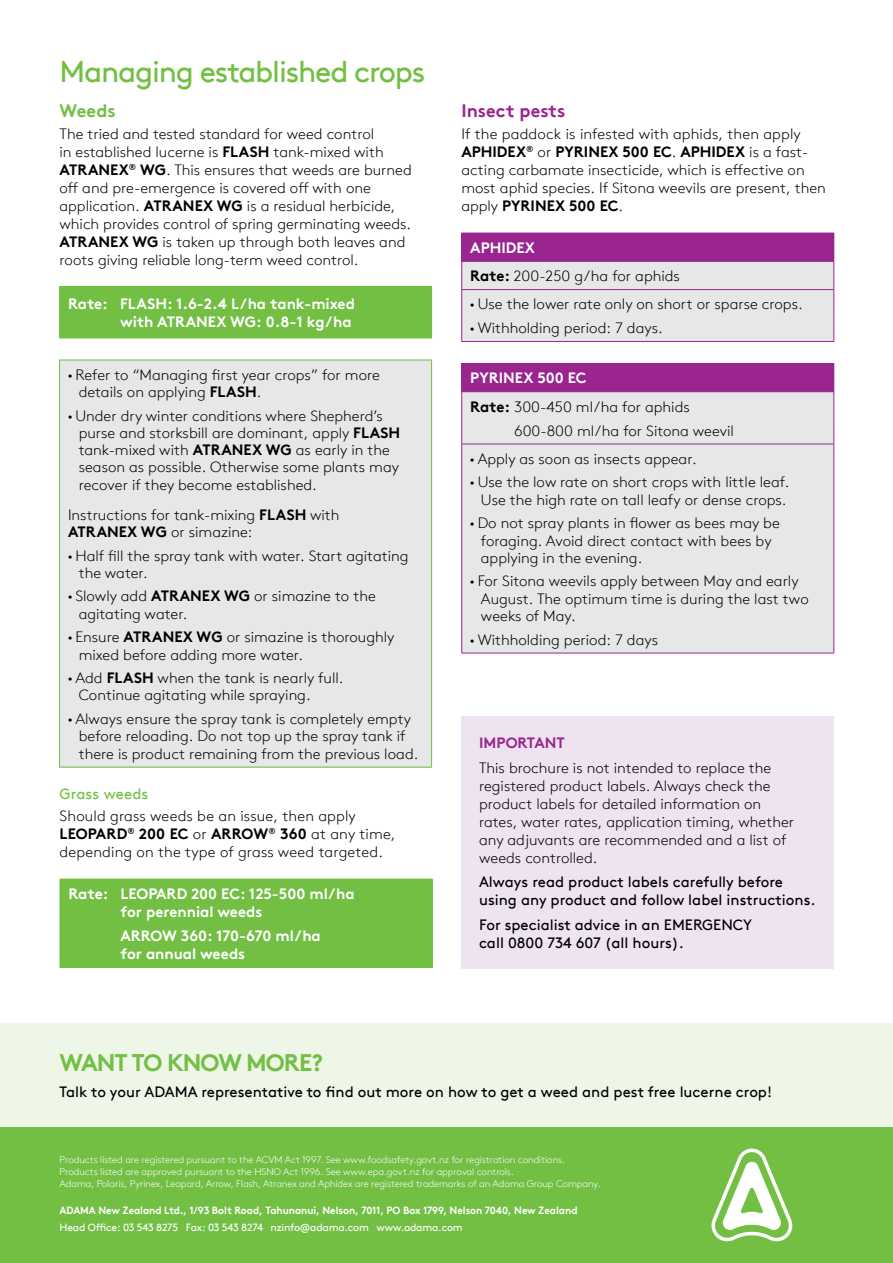
<style>
.page{position:relative;width:893px;height:1263px;background:#fff}
.page>*{position:absolute;margin:0;border:0;box-sizing:border-box;transform-origin:0 0}
.t1{font:30px "Brown Pro TT";letter-spacing:-.04em;color:#72bf44}
.t2{font:700 24px "Brown Pro TT";letter-spacing:-.04em;color:#72bf44}
.t3{font:700 18px "Brown Pro TT";color:#9a258f}
.t4{font:700 18px "Brown Pro TT";letter-spacing:.005em;color:#72bf44}
.t5{font:300 15px/18px "Brown Pro TT";color:#000}
.t6{font:15px/18px "Brown Pro TT";color:#000}
.t7{font:700 15px/18px "Brown Pro TT";color:#fff}
.t8{font:15px "Brown Pro TT";letter-spacing:.01em;color:#72bf44}
.t9{font:700 15px "Brown Pro TT";color:#9a258f}
.t10{font:700 10.5px "Brown Pro TT";letter-spacing:-.005em;color:#fff;scale:.96 1}
.t11{font:10.5px "Brown Pro TT";letter-spacing:-.02em;color:#fff}
.t12{font:300 9.75px/12px "Brown Pro TT";letter-spacing:-.01em;color:#fff}
.s1{font-weight:700}
.s2{font-family:"Myriad Pro";font-weight:400}
.s3{font-weight:700;color:#fff}
</style>
<div class="page">
<div style="left:0;top:1127px;width:893px;height:136px;background:#72bf44"></div>
<div style="left:0;top:1024px;width:893px;height:103px;background:#eef6e8"></div>
<div style="left:60px;top:287px;width:372px;height:51px;background:#72bf44"></div>
<hr style="left:59px;top:287px;width:1px;height:51px;background:#72bf44">
<hr style="left:59px;top:338px;width:373px;height:1px;background:#72bf44">
<div style="left:60px;top:360px;width:372px;height:407px;background:#e6e7e8"></div>
<hr style="left:59px;top:360px;width:1px;height:407px;background:#72bf44">
<hr style="left:59px;top:360px;width:373px;height:1px;background:#72bf44">
<hr style="left:431px;top:360px;width:1px;height:407px;background:#72bf44">
<hr style="left:59px;top:767px;width:373px;height:1px;background:#72bf44">
<div style="left:60px;top:879px;width:372px;height:88px;background:#72bf44"></div>
<hr style="left:432px;top:879px;width:1px;height:88px;background:#72bf44">
<hr style="left:60px;top:967px;width:372px;height:1px;background:#72bf44">
<svg style="left:461px;top:233px;width:373px;height:108px"></svg>
<hr style="left:461px;top:289px;width:373px;height:1px;background:#9a258f">
<hr style="left:461px;top:290px;width:1px;height:51px;background:#9a258f">
<hr style="left:833px;top:290px;width:1px;height:51px;background:#9a258f">
<hr style="left:461px;top:341px;width:373px;height:1px;background:#9a258f">
<div style="left:462px;top:363px;width:372px;height:29px;background:#9a258f"></div>
<div style="left:462px;top:392px;width:371px;height:261px;background:#e6e7e8"></div>
<hr style="left:461px;top:363px;width:373px;height:1px;background:#9a258f">
<svg style="left:461px;top:364px;width:1px;height:27px"></svg>
<hr style="left:461px;top:391px;width:373px;height:1px;background:#9a258f">
<hr style="left:461px;top:392px;width:1px;height:52px;background:#9a258f">
<hr style="left:833px;top:392px;width:1px;height:52px;background:#9a258f">
<hr style="left:461px;top:444px;width:373px;height:1px;background:#9a258f">
<hr style="left:461px;top:444px;width:1px;height:209px;background:#9a258f">
<hr style="left:833px;top:444px;width:1px;height:209px;background:#9a258f">
<hr style="left:461px;top:653px;width:373px;height:1px;background:#9a258f">
<svg style="left:711px;top:1148px;width:82px;height:93px"></svg>
<div style="left:461px;top:716px;width:372px;height:253px;background:#eee3f0"></div>
<h1 class="t1" style="left:60px;top:49px;width:367px">Managing established crops</h1>
<p class="t4" style="left:60px;top:96px;width:58px">Weeds</p>
<p class="t5" style="left:60px;top:124px;width:354px">The tried and tested standard for weed control<br>in established lucerne is <span class="s1">FLASH</span> tank-mixed with <span class="s1">ATRANEX</span><sup>®</sup> <span class="s1">WG</span>. This ensures that weeds are burned off and pre-emergence is covered off with one application. <span class="s1">ATRANEX WG</span> is a residual herbicide, which provides control of spring germinating weeds.<br><span class="s1">ATRANEX WG</span> is taken up through both leaves and roots giving reliable long-term weed control.</p>
<p class="t7" style="left:68px;top:293px;width:288px;text-align:right">Rate: FLASH: 1.6-2.4 L/ha tank-mixed with ATRANEX WG: 0.8-1 kg/ha</p>
<p class="t5" style="left:79px;top:365px;width:303px;line-height:17.2px;text-indent:-11px"><span class="s2">•</span> Refer to “Managing first year crops” for more details on applying <span class="s1">FLASH</span>.</p>
<p class="t5" style="left:79px;top:406px;width:323px;line-height:17.2px;text-indent:-11px"><span class="s2">•</span> Under dry winter conditions where Shepherd’s purse and storksbill are dominant, apply <span class="s1">FLASH </span>tank-mixed with <span class="s1">ATRANEX WG</span> as early in the season as possible. Otherwise some plants may recover if they become established.</p>
<p class="t5" style="left:68px;top:505px;width:273px;line-height:17.2px">Instructions for tank-mixing <span class="s1">FLASH</span> with<br><span class="s1">ATRANEX WG</span> or simazine:</p>
<p class="t5" style="left:79px;top:546px;width:331px;line-height:17.2px;text-indent:-11px"><span class="s2">•</span> Half fill the spray tank with water. Start agitating the water.</p>
<p class="t5" style="left:79px;top:586px;width:299px;line-height:17.2px;text-indent:-11px"><span class="s2">•</span> Slowly add <span class="s1">ATRANEX WG</span> or simazine to the agitating water.</p>
<p class="t5" style="left:79px;top:627px;width:317px;line-height:17.2px;text-indent:-11px"><span class="s2">•</span> Ensure <span class="s1">ATRANEX WG</span> or simazine is thoroughly mixed before adding more water.</p>
<p class="t5" style="left:79px;top:668px;width:266px;line-height:17.2px;text-indent:-11px"><span class="s2">•</span> Add <span class="s1">FLASH</span> when the tank is nearly full.<br>Continue agitating while spraying.</p>
<p class="t5" style="left:79px;top:709px;width:341px;line-height:17.2px;text-indent:-11px"><span class="s2">•</span> Always ensure the spray tank is completely empty before reloading. Do not top up the spray tank if there is product remaining from the previous load.</p>
<p class="t8" style="left:60px;top:782px;width:90px">Grass weeds</p>
<p class="t5" style="left:60px;top:806px;width:337px">Should grass weeds be an issue, then apply<br><span class="s1">LEOPARD</span><sup>®</sup> <span class="s1">200 EC</span> or <span class="s1">ARROW</span><sup>®</sup> <span class="s1">360</span> at any time, depending on the type of grass weed targeted.</p>
<p class="t7" style="left:120px;top:883px;width:236px;text-indent:-52px">Rate: LEOPARD 200 EC: 125-500 ml/ha for perennial weeds</p>
<p class="t7" style="left:120px;top:925px;width:202px">ARROW 360: 170-670 ml/ha for annual weeds</p>
<p class="t3" style="left:461px;top:96px;width:106px">Insect pests</p>
<p class="t5" style="left:461px;top:124px;width:366px">If the paddock is infested with aphids, then apply <span class="s1">APHIDEX</span><sup>®</sup> or <span class="s1">PYRINEX 500 EC</span>. <span class="s1">APHIDEX</span> is a fast&shy;acting carbamate insecticide, which is effective on most aphid species. If Sitona weevils are present, then apply <span class="s1">PYRINEX 500 EC</span>.</p>
<p class="t5" style="left:470px;top:232px;width:211px;line-height:28.2px"><span class="s3">APHIDEX<br></span><span class="s1">Rate:</span> 200-250 g/ha for aphids</p>
<p class="t5" style="left:470px;top:294px;width:334px"><span class="s2">•</span> Use the lower rate only on short or sparse crops.</p>
<p class="t5" style="left:470px;top:318px;width:194px"><span class="s2">•</span> Withholding period: 7 days.</p>
<p class="t5" style="left:470px;top:363px;width:221px;line-height:28.2px"><span class="s3">PYRINEX 500 EC<br></span><span class="s1">Rate:</span> 300-450 ml/ha for aphids</p>
<p class="t5" style="left:514px;top:420px;width:221px">600-800 ml/ha for Sitona weevil</p>
<p class="t5" style="left:470px;top:448px;width:228px"><span class="s2">•</span> Apply as soon as insects appear.</p>
<p class="t5" style="left:470px;top:472px;width:320px;line-height:17.2px;text-align:center"><span class="s2">•</span> Use the low rate on short crops with little leaf.<br>Use the high rate on tall leafy or dense crops.</p>
<p class="t5" style="left:481px;top:513px;width:300px;line-height:17.2px;text-indent:-11px"><span class="s2">•</span> Do not spray plants in flower as bees may be foraging. Avoid direct contact with bees by applying in the evening.</p>
<p class="t5" style="left:481px;top:571px;width:329px;line-height:17.2px;text-indent:-11px"><span class="s2">•</span> For Sitona weevils apply between May and early<br>August. The optimum time is during the last two weeks of May.</p>
<p class="t5" style="left:470px;top:629px;width:189px"><span class="s2">•</span> Withholding period: 7 days</p>
<p class="t9" style="left:479px;top:731px;width:87px">IMPORTANT</p>
<p class="t5" style="left:479px;top:758px;width:317px">This brochure is not intended to replace the registered product labels. Always check the product labels for detailed information on rates, water rates, application timing, whether any adjuvants are recommended and a list of weeds controlled.</p>
<p class="t6" style="left:479px;top:872px;width:338px">Always read product labels carefully before using any product and follow label instructions.</p>
<p class="t6" style="left:479px;top:914px;width:274px">For specialist advice in an EMERGENCY call 0800 734 607 (all hours).</p>
<h2 class="t2" style="left:60px;top:1043px;width:265px">WANT TO KNOW MORE?</h2>
<p class="t6" style="left:60px;top:1082px;width:714px">Talk to your ADAMA representative to find out more on how to get a weed and pest free lucerne crop!</p>
<p class="t12" style="left:60px;top:1153px;width:543px">Products listed are registered pursuant to the ACVM Act 1997. See www.foodsafety.govt.nz for registration conditions.<br>Products listed are approved pursuant to the HSNO Act 1996. See www.epa.govt.nz for approval controls.<br>Adama, Polaris, Pyrinex, Leopard, Arrow, Flash, Atranex and Aphidex are registered trademarks of an Adama Group Company.</p>
<p class="t10" style="left:60px;top:1202px;width:541px">ADAMA New Zealand Ltd., 1/93 Bolt Road, Tahunanui, Nelson, 7011, PO Box 1799, Nelson 7040, New Zealand</p>
<p class="t11" style="left:60px;top:1219px;width:405px">Head Office: 03 543 8275 Fax: 03 543 8274 nzinfo@adama.com www.adama.com</p>
</div>
